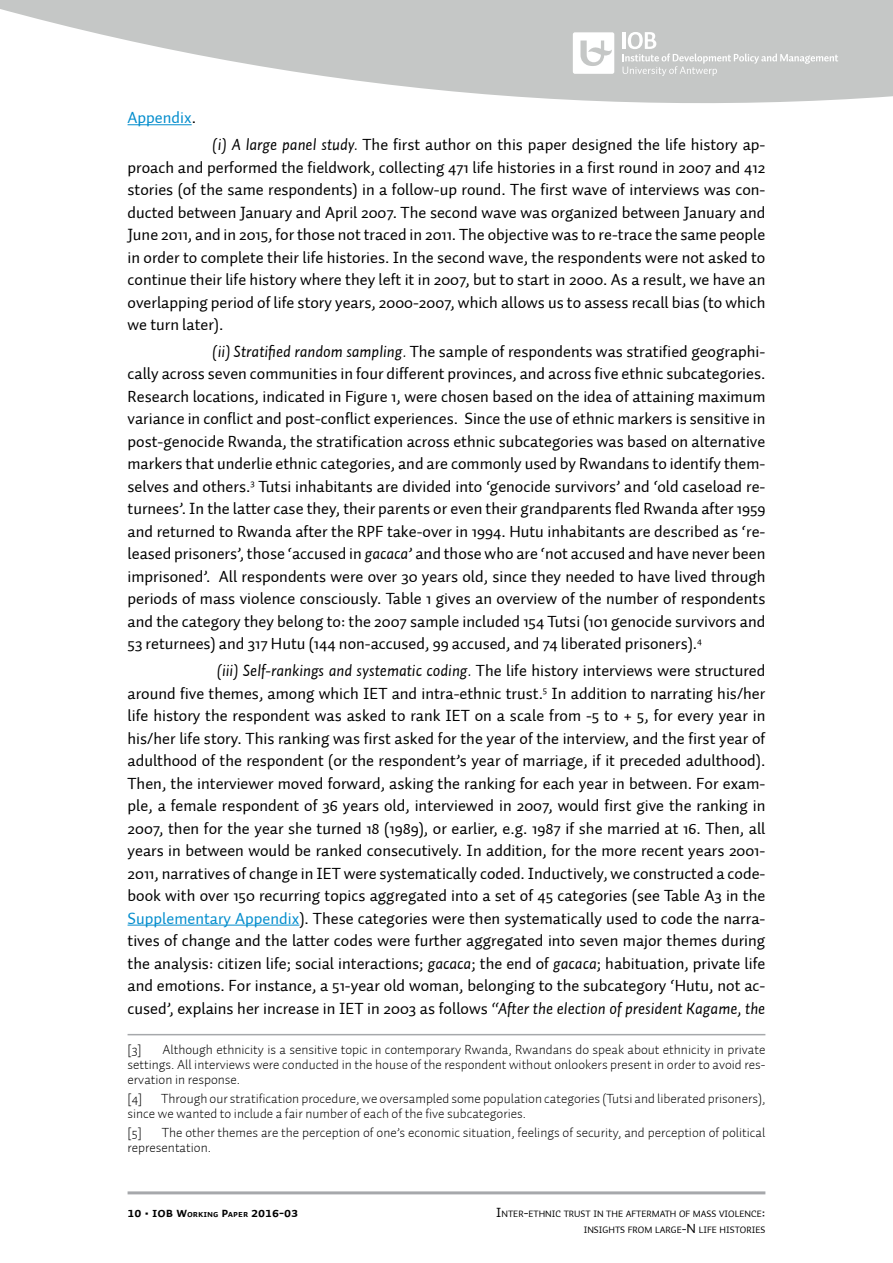
<style>
.page{position:relative;width:893px;height:1263px;background:#fff}
.page>*{position:absolute;margin:0;border:0;box-sizing:border-box;transform-origin:0 0}
.t1{font:16.5px/22.5px "Auto 1";color:#000;text-align:justify}
.t2{font:16.5px "Auto 1 Regular LF";color:#038dcd}
.t3{font:300 13.5px/15px "Auto 1";color:#000}
.t4{font:13.5px "Auto 1 Bold Sm Cp";color:#000}
.t5{font:9.45px/16.2px "Auto 1";color:#000;text-align:right}
.s1{font-family:"Auto 1";color:#000}
.s2{font-style:italic}
.s3{font-family:"Auto 1 Regular LF";color:#038dcd}
.s4{font-size:9.45px}
.s5{font-size:13.5px}
</style>
<div class="page">
<hr style="left:128px;top:1191px;width:637px;height:3px;background:#a6a8ab">
<svg style="left:0;top:0;width:893px;height:126px;fill:#c5c7c6"></svg>
<svg style="left:623px;top:32px;width:215px;height:44px;background:#cbcdcc"></svg>
<svg style="left:573px;top:32px;width:41px;height:42px"></svg>
<hr style="left:128px;top:124px;width:64px;height:1px;background:#038dcd">
<hr style="left:128px;top:925px;width:171px;height:1px;background:#038dcd">
<hr style="left:128px;top:1034px;width:637px;height:1px;background:#a6a8ab">
<p class="t2" style="left:128px;top:107px;width:70px">Appendix<span class="s1">.</span></p>
<p class="t1" style="left:128px;top:133px;width:639px;text-indent:85px"><span class="s2">(i) A large panel study.</span> The first author on this paper designed the life history ap&shy;proach and performed the fieldwork, collecting 471 life histories in a first round in 2007 and 412 stories (of the same respondents) in a follow-up round. The first wave of interviews was con&shy;ducted between January and April 2007. The second wave was organized between January and June 2011, and in 2015, for those not traced in 2011. The objective was to re-trace the same people in order to complete their life histories. In the second wave, the respondents were not asked to continue their life history where they left it in 2007, but to start in 2000. As a result, we have an overlapping period of life story years, 2000-2007, which allows us to assess recall bias (to which we turn later).</p>
<p class="t1" style="left:128px;top:340px;width:639px;text-indent:85px"><span class="s2">(ii) Stratified random sampling.</span> The sample of respondents was stratified geographi&shy;cally across seven communities in four different provinces, and across five ethnic subcategories.<br>Research locations, indicated in Figure 1, were chosen based on the idea of attaining maximum variance in conflict and post-conflict experiences. Since the use of ethnic markers is sensitive in post-genocide Rwanda, the stratification across ethnic subcategories was based on alternative markers that underlie ethnic categories, and are commonly used by Rwandans to identify them&shy;selves and others.<sup>3</sup> Tutsi inhabitants are divided into ‘genocide survivors’ and ‘old caseload re&shy;turnees’. In the latter case they, their parents or even their grandparents fled Rwanda after 1959 and returned to Rwanda after the RPF take-over in 1994. Hutu inhabitants are described as ‘re&shy;leased prisoners’, those ‘accused in <span class="s2">gacaca</span>’ and those who are ‘not accused and have never been imprisoned’. All respondents were over 30 years old, since they needed to have lived through periods of mass violence consciously. Table 1 gives an overview of the number of respondents and the category they belong to: the 2007 sample included 154 Tutsi (101 genocide survivors and 53 returnees) and 317 Hutu (144 non-accused, 99 accused, and 74 liberated prisoners).<sup>4</sup></p>
<p class="t1" style="left:128px;top:659px;width:639px;text-indent:90px"><span class="s2">(iii) Self-rankings and systematic coding.</span> The life history interviews were structured around five themes, among which IET and intra-ethnic trust.<sup>5</sup> In addition to narrating his/her life history the respondent was asked to rank IET on a scale from -5 to + 5, for every year in his/her life story. This ranking was first asked for the year of the interview, and the first year of adulthood of the respondent (or the respondent’s year of marriage, if it preceded adulthood).<br>Then, the interviewer moved forward, asking the ranking for each year in between. For exam&shy;ple, a female respondent of 36 years old, interviewed in 2007, would first give the ranking in 2007, then for the year she turned 18 (1989), or earlier, e.g. 1987 if she married at 16. Then, all years in between would be ranked consecutively. In addition, for the more recent years 2001- 2011, narratives of change in IET were systematically coded. Inductively, we constructed a code&shy;book with over 150 recurring topics aggregated into a set of 45 categories (see Table A3 in the <span class="s3">Supplementary Appendix</span>). These categories were then systematically used to code the narra&shy;tives of change and the latter codes were further aggregated into seven major themes during the analysis: citizen life; social interactions; <span class="s2">gacaca</span>; the end of <span class="s2">gacaca</span>; habituation, private life and emotions. For instance, a 51-year old woman, belonging to the subcategory ‘Hutu, not ac&shy;cused’, explains her increase in IET in 2003 as follows <span class="s2">“After the election of president Kagame, the</span></p>
<p class="t3" style="left:128px;top:1042px;width:16px">[3]</p>
<p class="t3" style="left:128px;top:1042px;width:639px;text-align:justify;text-indent:35px">Although ethnicity is a sensitive topic in contemporary Rwanda, Rwandans do speak about ethnicity in private settings. All interviews were conducted in the house of the respondent without onlookers present in order to avoid res&shy;ervation in response.</p>
<p class="t3" style="left:128px;top:1091px;width:16px">[4]</p>
<p class="t3" style="left:128px;top:1091px;width:639px;text-indent:34px">Through our stratification procedure, we oversampled some population categories (Tutsi and liberated prisoners), since we wanted to include a fair number of each of the five subcategories.</p>
<p class="t3" style="left:128px;top:1125px;width:16px">[5]</p>
<p class="t3" style="left:128px;top:1125px;width:639px;text-indent:34px">The other themes are the perception of one’s economic situation, feelings of security, and perception of political representation.</p>
<p class="t4" style="left:128px;top:1204px;width:172px">10 • IOB w<span class="s4">orking</span> P<span class="s4">aper</span> 2016-03</p>
<p class="t5" style="left:496px;top:1205px;width:271px"><span class="s5">I</span>NTER<span class="s5">-</span>ETHNIC TRUST IN THE AFTERMATH OF MASS VIOLENCE<span class="s5">:<br></span>INSIGHTS FROM LARGE<span class="s5">-N</span> LIFE HISTORIES</p>
</div>
